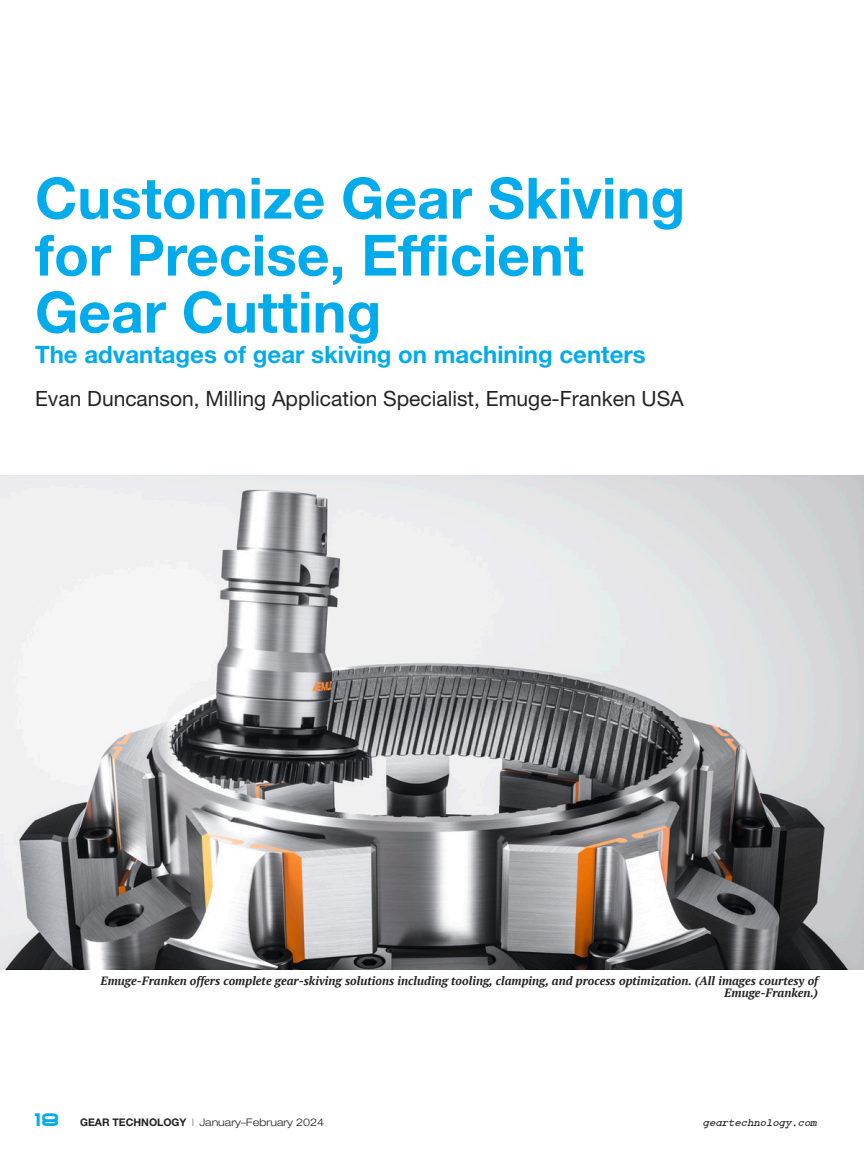
<style>
.page{position:relative;width:864px;height:1161px;background:#fff}
.page>*{position:absolute;margin:0;border:0;box-sizing:border-box;transform-origin:0 0}
._2024_Feature_Header{font:700 57px/57px "Helvetica Neue";color:#00abeb}
._2024_Feature_Subheader{font:700 24px "Helvetica Neue";color:#00abeb}
._2024_Article_Author{font:21px "Helvetica Neue";color:#242424}
._2024_Image_Caption{font:italic 700 12px/12px "PT Serif";color:#242424;text-align:right}
.t1{font:300 expanded 10.5px "Helvetica Neue";color:#242424}
.t2{font:10.5px "Combat Ready BTN Oblique";color:#242424}
.s1{font-family:"Air Flow BTN Hv";font-weight:400;font-stretch:normal;font-size:18px;color:#00abeb}
.s2{font-weight:700;font-stretch:normal}
.s3{font-weight:100;font-stretch:condensed}
</style>
<div class="page">
<img style="left:0;top:476px;width:864px;height:493px">
<p class="_2024_Feature_Header" style="left:35px;top:168px;width:652px">Customize Gear Skiving for Precise, Efficient<br>Gear Cutting</p>
<p class="_2024_Feature_Subheader" style="left:35px;top:340px;width:612px">The advantages of gear skiving on machining centers</p>
<p class="_2024_Article_Author" style="left:35px;top:386px;width:650px">Evan Duncanson, Milling Application Specialist, Emuge-Franken USA</p>
<p class="_2024_Image_Caption" style="left:101px;top:975px;width:719px">Emuge-Franken offers complete gear-skiving solutions including tooling, clamping, and process optimization. (All images courtesy of<br>Emuge-Franken.)</p>
<p class="t1" style="left:35px;top:1116px;width:290px"><span class="s1">18</span> <span class="s2">GEAR TECHNOLOGY</span> <span class="s3">|</span> January–February 2024</p>
<p class="t2" style="left:704px;top:1117px;width:115px">geartechnology.com</p>
</div>
